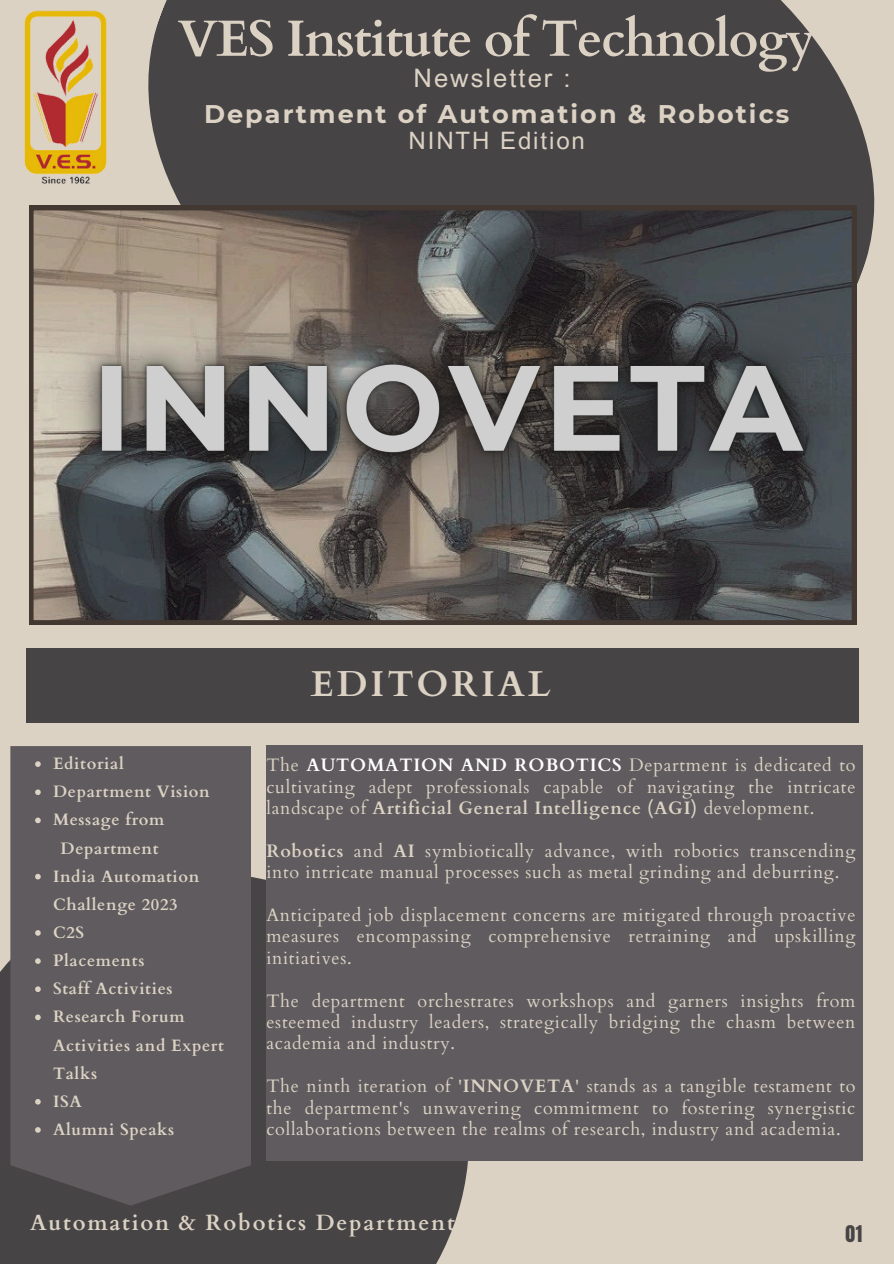
<style>
.page{position:relative;width:894px;height:1264px;background:#fff}
.page>*{position:absolute;margin:0;border:0;box-sizing:border-box;transform-origin:0 0}
.t1{font:700 51px "Cardo";letter-spacing:-.025em;color:#dcd2c4}
.t2{font:700 36px "Cardo";letter-spacing:.08em;color:#dcd2c4}
.t3{font:700 25.5px/36px "Montserrat";letter-spacing:.08em;color:#dcd2c4;text-align:center}
.t4{font:24px "Arial MT Pro";letter-spacing:.08em;color:#dcd2c4}
.t5{font:700 22.05px "Cardo";letter-spacing:.08em;color:#dcd2c4}
.t6{font:19.5px "Anton";color:#474446}
.t7{font:18px/21.3px "Cardo";letter-spacing:.04em;color:#dcd2c4;text-align:justify}
.t8{font:700 16.5px/28.2px "Cardo";letter-spacing:.04em;color:#dcd2c4}
.s1{font-family:"Arial MT Pro";font-weight:400}
.s2{font-weight:700;color:#fff}
.s3{font-weight:700}
</style>
<div class="page">
<div style="left:0;top:0;width:893px;height:1263px;background:#dcd2c4"></div>
<img style="left:24px;top:10px;width:83px;height:174px">
<div style="left:0;top:873px;width:469px;height:390px;background:#474446"></div>
<div style="left:266px;top:745px;width:596px;height:415px;background:#5f5b5e"></div>
<div style="left:148px;top:0;width:727px;height:199px;background:#474446"></div>
<div style="left:27px;top:648px;width:831px;height:74px;background:#474446"></div>
<div style="left:10px;top:746px;width:241px;height:459px;background:#5f5b5e"></div>
<svg style="left:35px;top:761px;width:6px;height:6px"></svg>
<svg style="left:35px;top:789px;width:6px;height:6px"></svg>
<svg style="left:35px;top:817px;width:6px;height:6px"></svg>
<svg style="left:35px;top:873px;width:6px;height:6px"></svg>
<svg style="left:35px;top:930px;width:6px;height:5px"></svg>
<svg style="left:35px;top:958px;width:6px;height:5px"></svg>
<svg style="left:35px;top:986px;width:6px;height:6px"></svg>
<svg style="left:35px;top:1014px;width:6px;height:6px"></svg>
<svg style="left:35px;top:1098px;width:6px;height:6px"></svg>
<svg style="left:35px;top:1127px;width:6px;height:5px"></svg>
<img style="left:29px;top:199px;width:846px;height:422px">
<p class="t1" style="left:178px;top:5px;width:638px">VES Institute of Technology</p>
<p class="t3" style="left:204px;top:60px;width:586px"><span class="s1">Newsletter :<br></span>Department of Automation &amp; Robotics</p>
<p class="t4" style="left:408px;top:132px;width:178px">NINTH Edition</p>
<p class="t8" style="left:53px;top:750px;width:72px">Editorial</p>
<p class="t8" style="left:53px;top:778px;width:158px">Department Vision</p>
<h6 class="t8" style="left:53px;top:806px;width:113px">Message from</h6>
<p class="t8" style="left:61px;top:834px;width:99px">Department</p>
<p class="t8" style="left:53px;top:862px;width:148px">India Automation<br>Challenge 2023</p>
<p class="t8" style="left:53px;top:918px;width:33px">C2S</p>
<p class="t8" style="left:53px;top:946px;width:93px">Placements</p>
<p class="t8" style="left:53px;top:975px;width:121px">Staff Activities</p>
<p class="t8" style="left:53px;top:1003px;width:172px">Research Forum<br>Activities and Expert<br>Talks</p>
<p class="t8" style="left:53px;top:1087px;width:30px">ISA</p>
<p class="t8" style="left:53px;top:1115px;width:123px">Alumni Speaks</p>
<p class="t2" style="left:311px;top:660px;width:241px">EDITORIAL</p>
<p class="t7" style="left:266px;top:755px;width:590px">The <span class="s2">AUTOMATION AND ROBOTICS</span> Department is dedicated to cultivating adept professionals capable of navigating the intricate landscape of <span class="s3">Artificial General Intelligence (AGI)</span> development.</p>
<p class="t7" style="left:266px;top:840px;width:590px"><span class="s3">Robotics</span> and <span class="s3">AI</span> symbiotically advance, with robotics transcending into intricate manual processes such as metal grinding and deburring.</p>
<p class="t7" style="left:266px;top:904px;width:590px">Anticipated job displacement concerns are mitigated through proactive measures encompassing comprehensive retraining and upskilling initiatives.</p>
<h5 class="t7" style="left:266px;top:990px;width:590px">The department orchestrates workshops and garners insights from esteemed industry leaders, strategically bridging the chasm between academia and industry.</h5>
<p class="t7" style="left:266px;top:1075px;width:590px">The ninth iteration of '<span class="s3">INNOVETA</span>' stands as a tangible testament to the department's unwavering commitment to fostering synergistic collaborations between the realms of research, industry and academia.</p>
<h3 class="t5" style="left:30px;top:1207px;width:426px">Automation &amp; Robotics Department</h3>
<p class="t6" style="left:845px;top:1219px;width:18px">01</p>
</div>
